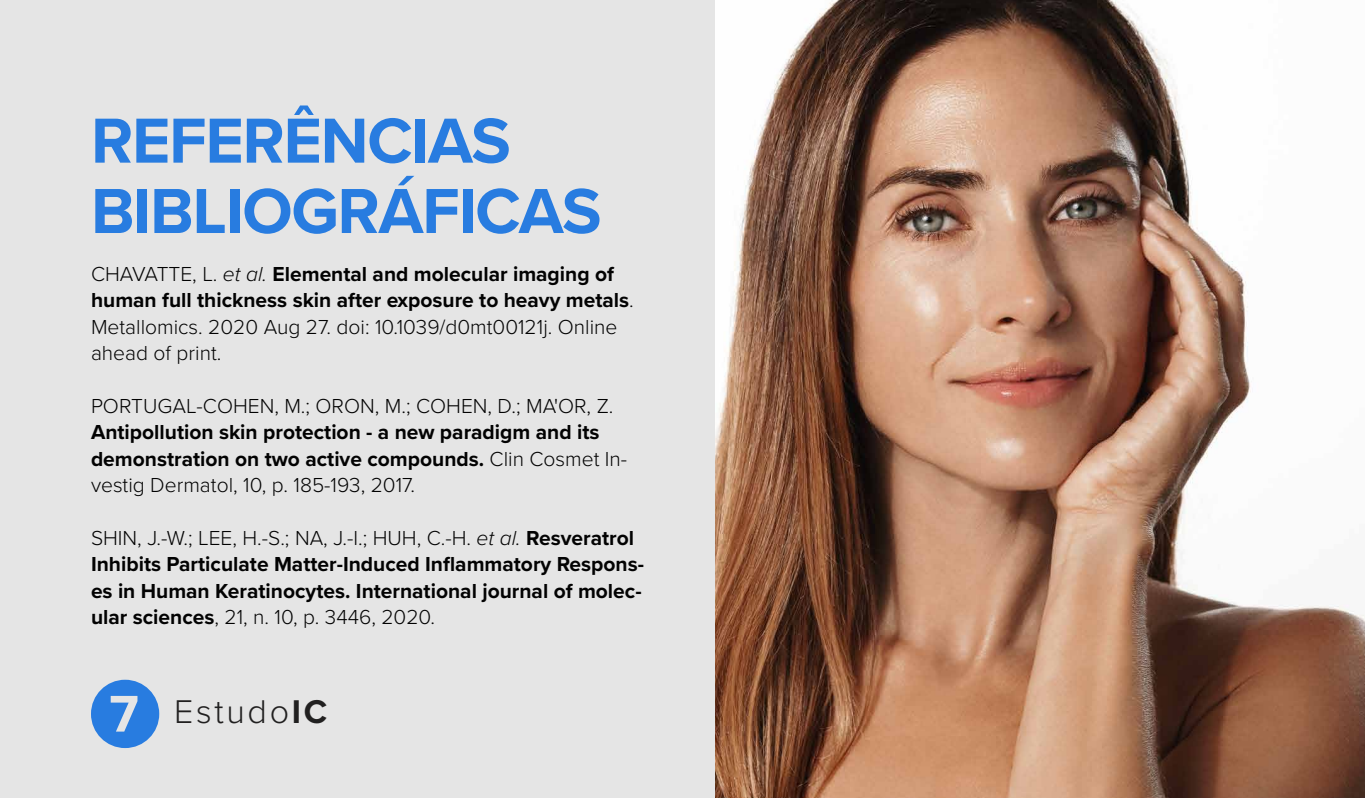
<style>
.page{position:relative;width:1365px;height:798px;background:#fff}
.page>*{position:absolute;margin:0;border:0;box-sizing:border-box;transform-origin:0 0}
.t1{font:700 65.89px/70.3px "Proxima Nova";letter-spacing:-.02em;color:#287ce0}
.t2{font:300 34.04px "Proxima Nova";letter-spacing:.08em;color:#212020}
.t3{font:700 21px/26.3px "Proxima Nova";color:#000}
.t4{font:300 21px "Proxima Nova";color:#000}
.s1{font-weight:300}
.s2{font-weight:300;font-style:italic}
.s3{font-weight:700;font-size:53.46px;color:#e5e5e5}
.s4{font-weight:700}
</style>
<div class="page">
<div style="left:0;top:0;width:1364px;height:797px;background:#e5e5e5"></div>
<div style="left:91px;top:679px;width:68px;height:68px;background:#287ce0;border-radius:50%"></div>
<img style="left:716px;top:0;width:648px;height:797px">
<h1 class="t1" style="left:91px;top:104px;width:512px">REFERÊNCIAS<br>BIBLIOGRÁFICAS</h1>
<p class="t3" style="left:91px;top:260px;width:544px"><span class="s1">CHAVATTE, L.</span> <span class="s2">et al.</span> Elemental and molecular imaging of human full thickness skin after exposure to heavy metals<span class="s1">.<br>Metallomics. 2020 Aug 27. doi: 10.1039/d0mt00121j. Online ahead of print.</span></p>
<p class="t4" style="left:91px;top:390px;width:524px">PORTUGAL-COHEN, M.; ORON, M.; COHEN, D.; MA'OR, Z.</p>
<p class="t3" style="left:91px;top:418px;width:538px">Antipollution skin protection - a new paradigm and its demonstration on two active compounds. <span class="s1">Clin Cosmet In&shy;vestig Dermatol, 10, p. 185-193, 2017.</span></p>
<p class="t3" style="left:91px;top:524px;width:555px"><span class="s1">SHIN, J.-W.; LEE, H.-S.; NA, J.-I.; HUH, C.-H.</span> <span class="s2">et al.</span> Resveratrol Inhibits Particulate Matter-Induced Inflammatory Respons&shy;es in Human Keratinocytes. International journal of molec&shy;ular sciences<span class="s1">, 21, n. 10, p. 3446, 2020.</span></p>
<h2 class="t2" style="left:109px;top:686px;width:219px"><span class="s3">7</span> Estudo<span class="s4">IC</span></h2>
</div>
